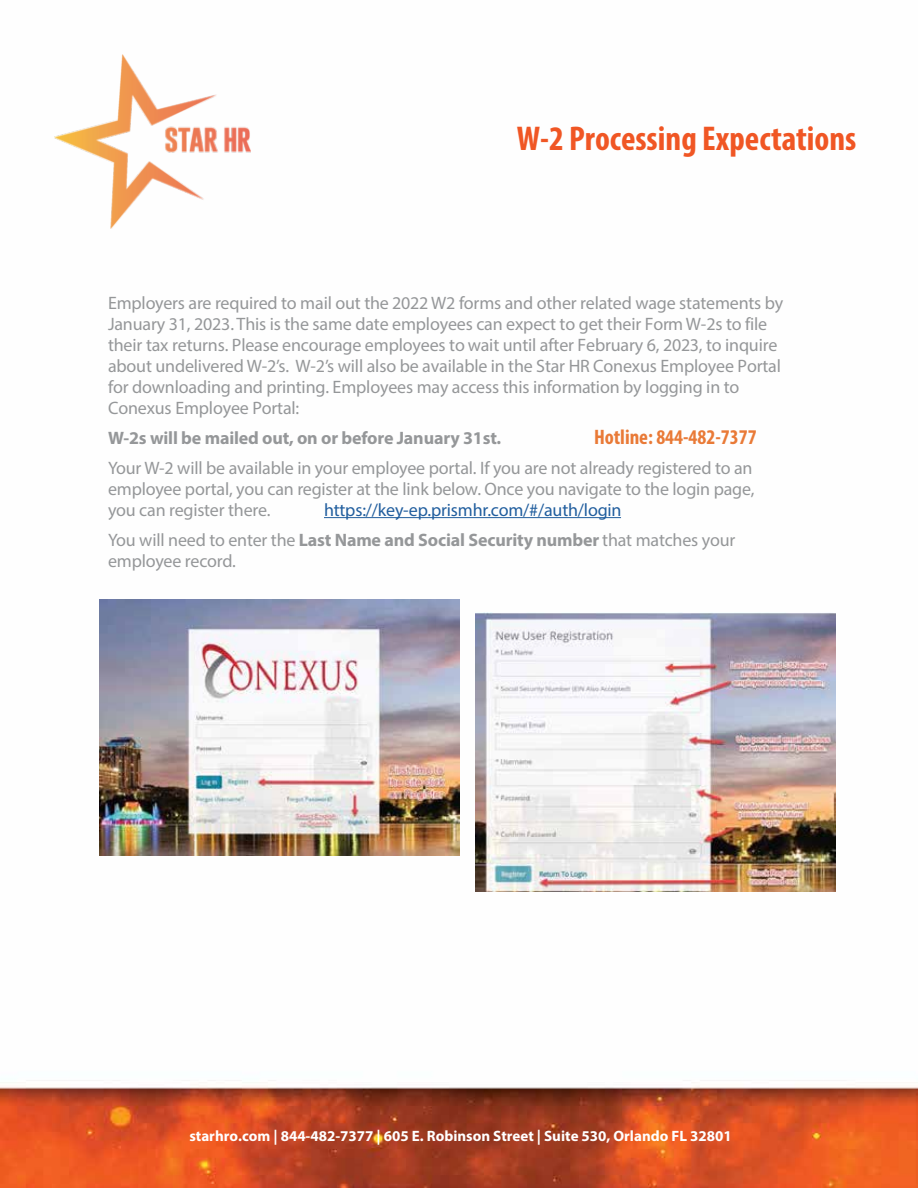
<style>
.page{position:relative;width:918px;height:1188px;background:#fff}
.page>*{position:absolute;margin:0;border:0;box-sizing:border-box;transform-origin:0 0}
.t1{font:700 condensed 34.5px "Myriad Pro";color:#f05624}
.t2{font:700 condensed 21px "Myriad Pro";color:#e97a37}
.t3{font:18px/21px "Myriad Pro";letter-spacing:-.01em;color:#959799}
.t4{font:18px/30px "Myriad Pro";letter-spacing:-.01em;color:#215e9e}
.t5{font:700 18px "Myriad Pro";letter-spacing:-.01em;color:#959799}
.t6{font:700 15px "Myriad Pro";color:#fff}
.s1{color:#959799}
.s2{font-weight:700;color:#959799}
</style>
<div class="page">
<img style="left:0;top:518px;width:918px;height:670px">
<img style="left:54px;top:54px;width:197px;height:175px">
<hr style="left:324px;top:517px;width:297px;height:1px;background:#215e9e">
<img style="left:99px;top:599px;width:360px;height:257px">
<img style="left:475px;top:613px;width:360px;height:279px">
<h1 class="t1" style="left:517px;top:116px;width:341px">W-2 Processing Expectations</h1>
<p class="t3" style="left:108px;top:292px;width:677px">Employers are required to mail out the 2022 W2 forms and other related wage statements by January 31, 2023. This is the same date employees can expect to get their Form W-2s to file their tax returns. Please encourage employees to wait until after February 6, 2023, to inquire about undelivered W-2’s. W-2’s will also be available in the Star HR Conexus Employee Portal for downloading and printing. Employees may access this information by logging in to Conexus Employee Portal:</p>
<p class="t5" style="left:108px;top:426px;width:395px">W-2s will be mailed out, on or before January 31st.</p>
<p class="t2" style="left:594px;top:424px;width:164px">Hotline: 844-482-7377</p>
<p class="t3" style="left:108px;top:457px;width:648px;text-align:justify">Your W-2 will be available in your employee portal. If you are not already registered to an employee portal, you can register at the link below. Once you navigate to the login page, you can register there.</p>
<p class="t4" style="left:108px;top:495px;width:629px;text-indent:216px">https://key-ep.prismhr.com/#/auth/login<br><span class="s1">You will need to enter the</span> <span class="s2">Last Name and Social Security number</span> <span class="s1">that matches your</span></p>
<p class="t3" style="left:108px;top:550px;width:129px">employee record.</p>
<p class="t6" style="left:189px;top:1126px;width:544px">starhro.com | 844-482-7377 | 605 E. Robinson Street | Suite 530, Orlando FL 32801</p>
</div>
